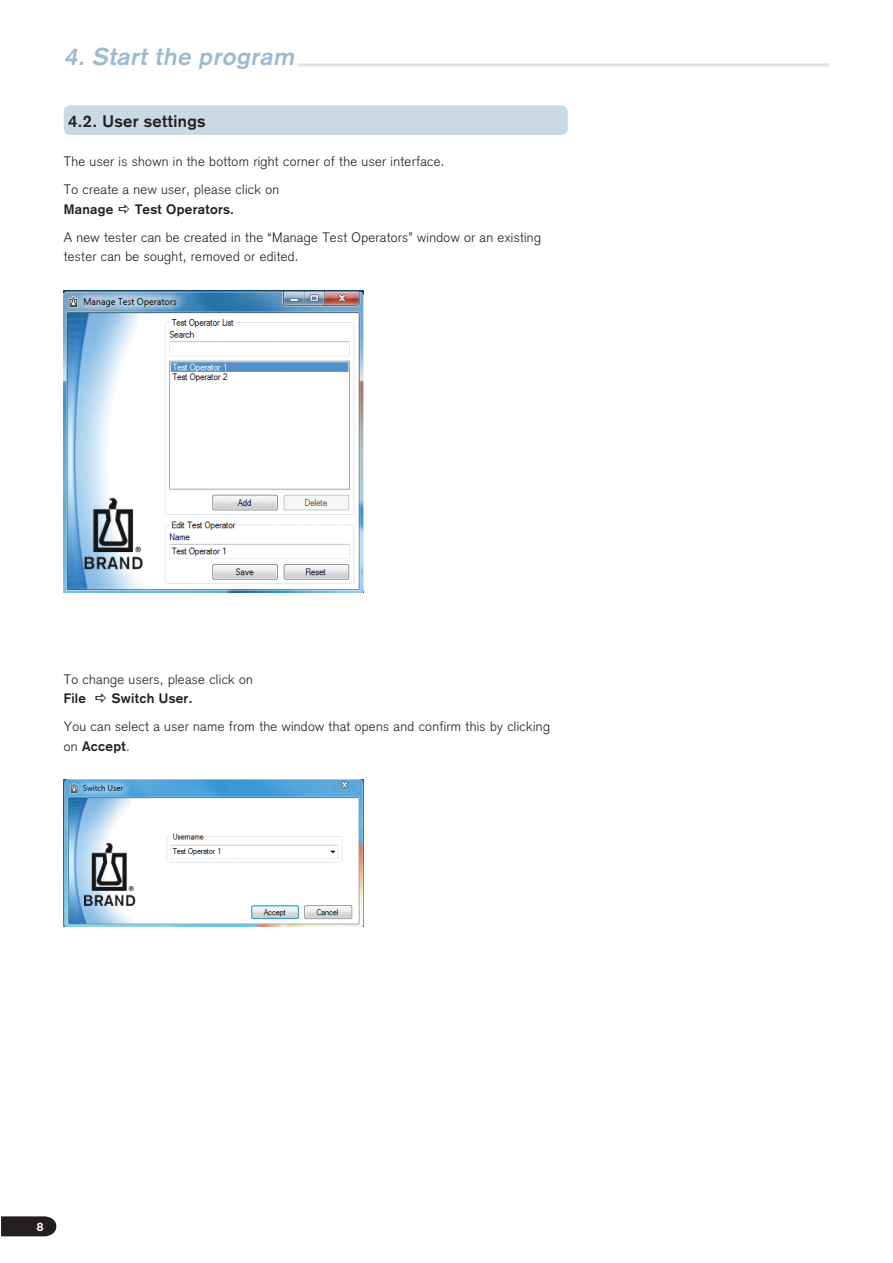
<style>
.page{position:relative;width:893px;height:1263px;background:#fff}
.page>*{position:absolute;margin:0;border:0;box-sizing:border-box;transform-origin:0 0}
.t1{font:italic 700 24px "Akzidenz Grotesk";color:#9dbacf}
.t2{font:700 16.5px "Akzidenz Grotesk";letter-spacing:.025em;color:#231f20}
.t3{font:300 13.5px/19.5px "Akzidenz Grotesk";letter-spacing:.025em;color:#231f20}
.t4{font:700 13.5px "Akzidenz Grotesk";letter-spacing:.025em;color:#231f20}
.t5{font:700 12px "Akzidenz Grotesk";color:#fff}
.s1{font-weight:700}
</style>
<div class="page">
<hr style="left:298px;top:63px;width:531px;height:3px;background:#dae4ec">
<div style="left:64px;top:105px;width:504px;height:30px;background:#cadae5;border-radius:6px"></div>
<img style="left:64px;top:291px;width:299px;height:302px">
<img style="left:64px;top:779px;width:299px;height:147px">
<svg style="left:1px;top:1216px;width:55px;height:20px"></svg>
<h1 class="t1" style="left:64px;top:43px;width:237px">4. Start the program</h1>
<p class="t2" style="left:68px;top:111px;width:139px">4.2. User settings</p>
<p class="t3" style="left:64px;top:148px;width:382px;line-height:28px">The user is shown in the bottom right corner of the user interface.<br>To create a new user, please click on</p>
<p class="t4" style="left:64px;top:201px;width:51px">Manage</p>
<p class="t4" style="left:135px;top:201px;width:101px">Test Operators.</p>
<p class="t3" style="left:64px;top:228px;width:479px">A new tester can be created in the “Manage Test Operators” window or an existing tester can be sought, removed or edited.</p>
<p class="t3" style="left:64px;top:669px;width:191px">To change users, please click on</p>
<p class="t4" style="left:64px;top:690px;width:24px">File</p>
<p class="t4" style="left:112px;top:690px;width:82px">Switch User.</p>
<p class="t3" style="left:64px;top:717px;width:488px">You can select a user name from the window that opens and confirm this by clicking on <span class="s1">Accept</span>.</p>
<p class="t5" style="left:37px;top:1220px;width:8px">8</p>
</div>
